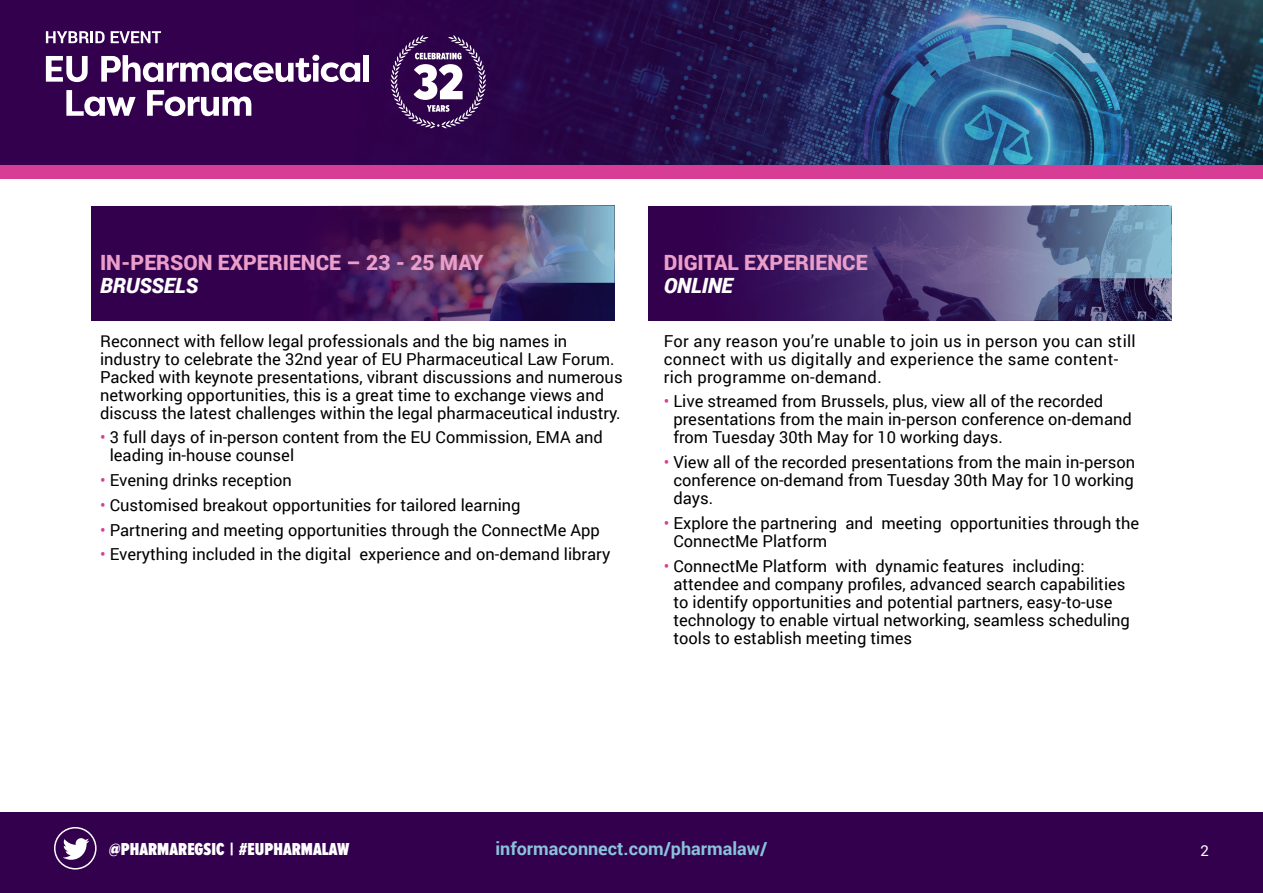
<style>
.page{position:relative;width:1263px;height:893px;background:#fff}
.page>*{position:absolute;margin:0;border:0;box-sizing:border-box;transform-origin:0 0}
.t1{font:900 21px "Roboto";color:#eb9ec9}
.t2{font:italic 900 21px "Roboto";color:#fff}
.t3{font:700 18px "Roboto";color:#89c3d9}
.t4{font:900 18px "Proxima Nova A Ex Cn";color:#fff}
.t5{font:16.5px/18px "Roboto";color:#000}
.t6{font:16.5px/18px "Roboto";letter-spacing:.02em;color:#000}
.t7{font:15px "Roboto";color:#fff}
.s1{color:#d73d94}
</style>
<div class="page">
<div style="left:0;top:813px;width:1263px;height:80px;background:#33004e"></div>
<svg style="left:63px;top:838px;width:26px;height:22px"></svg>
<div style="left:54px;top:827px;width:43px;height:42px;border:1px solid #fff;border-radius:50%"></div>
<div style="left:0;top:0;width:1263px;height:179px;background:#33004e"></div>
<img style="left:333px;top:0;width:930px;height:166px">
<div style="left:0;top:166px;width:1263px;height:13px;background:#d73d94"></div>
<svg style="left:46px;top:56px;width:42px;height:26px"></svg>
<svg style="left:101px;top:55px;width:259px;height:27px"></svg>
<div style="left:364px;top:55px;width:5px;height:27px;background:#fff"></div>
<svg style="left:66px;top:90px;width:70px;height:26px"></svg>
<svg style="left:147px;top:90px;width:104px;height:26px"></svg>
<svg style="left:391px;top:35px;width:95px;height:93px"></svg>
<svg style="left:46px;top:31px;width:59px;height:12px"></svg>
<svg style="left:111px;top:31px;width:50px;height:12px"></svg>
<div style="left:91px;top:206px;width:524px;height:114px;background:#33004e"></div>
<img style="left:320px;top:206px;width:171px;height:114px">
<div style="left:648px;top:206px;width:523px;height:114px;background:#33004e"></div>
<img style="left:738px;top:206px;width:244px;height:114px">
<img style="left:491px;top:206px;width:124px;height:114px">
<svg style="left:982px;top:206px;width:189px;height:114px;background:#657297"></svg>
<p class="t1" style="left:100px;top:248px;width:385px">IN-PERSON EXPERIENCE – 23 - 25 MAY</p>
<p class="t2" style="left:100px;top:270px;width:99px">BRUSSELS</p>
<p class="t5" style="left:100px;top:331px;width:524px">Reconnect with fellow legal professionals and the big names in industry to celebrate the 32nd year of EU Pharmaceutical Law Forum.<br>Packed with keynote presentations, vibrant discussions and numerous networking opportunities, this is a great time to exchange views and discuss the latest challenges within the legal pharmaceutical industry.</p>
<p class="t5" style="left:110px;top:428px;width:494px;text-indent:-10px"><span class="s1">•</span> 3 full days of in-person content from the EU Commission, EMA and leading in-house counsel</p>
<p class="t5" style="left:100px;top:470px;width:193px"><span class="s1">•</span> Evening drinks reception</p>
<p class="t5" style="left:100px;top:495px;width:422px"><span class="s1">•</span> Customised breakout opportunities for tailored learning</p>
<p class="t5" style="left:100px;top:520px;width:501px"><span class="s1">•</span> Partnering and meeting opportunities through the ConnectMe App</p>
<p class="t5" style="left:100px;top:545px;width:512px"><span class="s1">•</span> Everything included in the digital experience and on-demand library</p>
<p class="t1" style="left:664px;top:248px;width:205px">DIGITAL EXPERIENCE</p>
<p class="t2" style="left:664px;top:270px;width:71px">ONLINE</p>
<p class="t6" style="left:664px;top:331px;width:474px">For any reason you’re unable to join us in person you can still connect with us digitally and experience the same content&shy;rich programme on-demand.</p>
<p class="t5" style="left:673px;top:392px;width:460px;text-indent:-10px"><span class="s1">•</span> Live streamed from Brussels, plus, view all of the recorded presentations from the main in-person conference on-demand from Tuesday 30th May for 10 working days.</p>
<p class="t5" style="left:673px;top:452px;width:463px;text-align:justify;text-indent:-10px"><span class="s1">•</span> View all of the recorded presentations from the main in-person conference on-demand from Tuesday 30th May for 10 working days.</p>
<p class="t5" style="left:673px;top:513px;width:467px;text-indent:-10px"><span class="s1">•</span> Explore the partnering and meeting opportunities through the<br>ConnectMe Platform</p>
<p class="t5" style="left:673px;top:556px;width:458px;text-indent:-10px"><span class="s1">•</span> ConnectMe Platform with dynamic features including: attendee and company profiles, advanced search capabilities to identify opportunities and potential partners, easy-to-use technology to enable virtual networking, seamless scheduling tools to establish meeting times</p>
<p class="t4" style="left:109px;top:839px;width:242px">@PHARMAREGSIC | #EUPHARMALAW</p>
<p class="t3" style="left:495px;top:836px;width:273px">informaconnect.com/pharmalaw/</p>
<p class="t7" style="left:1200px;top:840px;width:10px">2</p>
</div>
